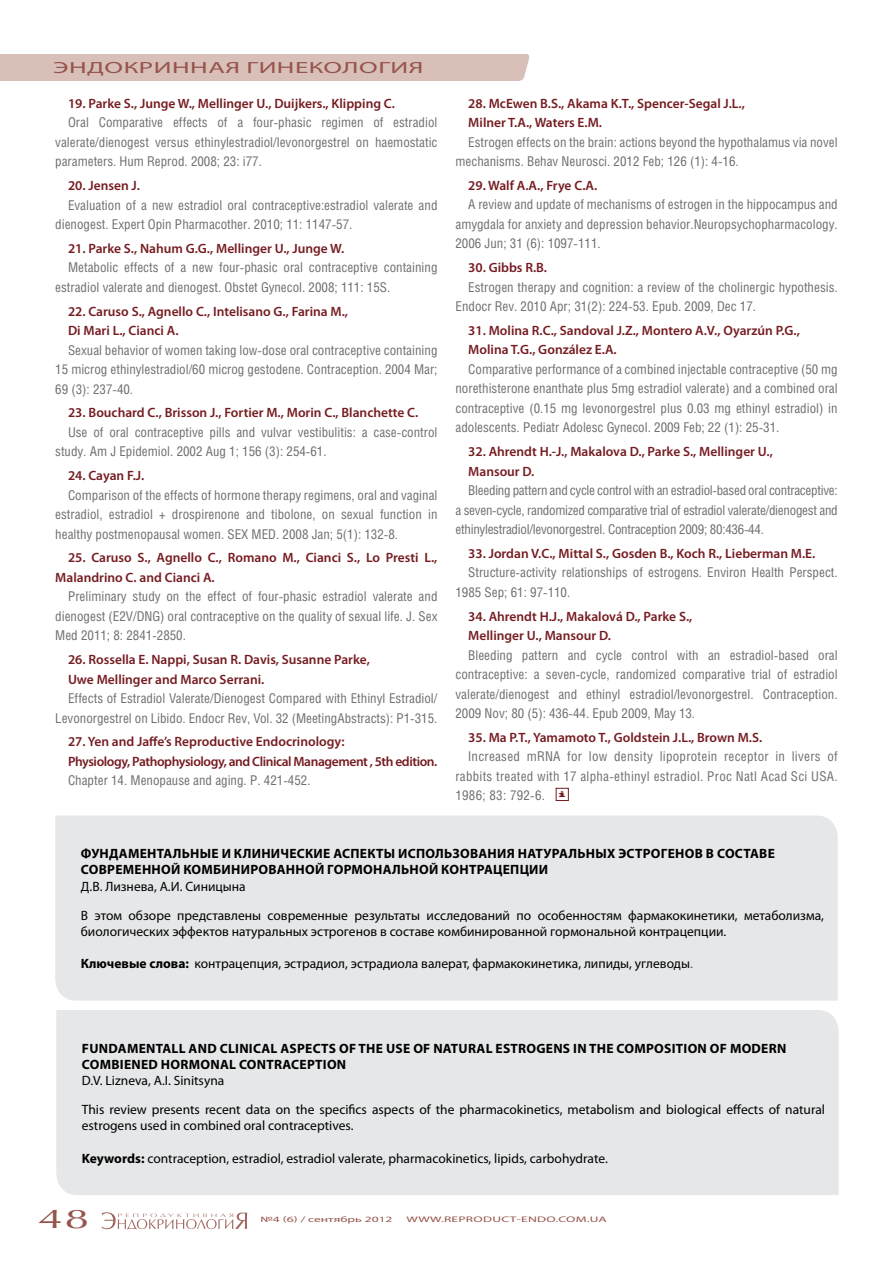
<style>
.page{position:relative;width:893px;height:1263px;background:#fff}
.page>*{position:absolute;margin:0;border:0;box-sizing:border-box;transform-origin:0 0}
.t1{font:27px "AG Opus High Resolution";color:#95544c;scale:1.67 1}
.t2{font:16.2px "Myriad Pro";letter-spacing:.02em;color:#95544c;scale:1.67 1}
.t3{font:13.5px/19.5px "Helios Cond";color:#6d6e71;text-align:justify}
.t4{font:600 13.5px/19.5px "Myriad Pro";color:#751c21}
.t5{font:13.5px/29px "Myriad Pro";color:#000}
.t6{font:700 13.5px/16.2px "Myriad Pro";letter-spacing:.02em;color:#000}
.t7{font:600 13.5px/19.5px "Myriad Pro";letter-spacing:-.03em;color:#751c21}
.t8{font:8.1px "Myriad Pro";letter-spacing:.02em;color:#95544c;scale:1.67 1}
.t9{font:8.1px "Myriad Pro";color:#95544c;scale:1.67 1}
.s1{font-weight:700}
.s2{color:#58595b}
</style>
<div class="page">
<svg style="left:102px;top:1212px;width:145px;height:17px"></svg>
<div style="left:0;top:54px;width:530px;height:27px;background:#d8bfb8"></div>
<div style="left:556px;top:788px;width:13px;height:13px;border:1px solid #751c21"></div>
<div style="left:56px;top:1010px;width:783px;height:185px;background:#e6e7e8"></div>
<div style="left:55px;top:815px;width:783px;height:186px;background:#e6e7e8"></div>
<p class="t2" style="left:53px;top:58px;width:223px">Эндокринная гинекология</p>
<p class="t4" style="left:68px;top:93px;width:328px">19. Parke S., Junge W., Mellinger U., Duijkers., Klipping C.</p>
<p class="t3" style="left:55px;top:113px;width:384px;text-indent:13px">Oral Comparative effects of a four-phasic regimen of estradiol valerate/dienogest versus ethinylestradiol/levonorgestrel on haemostatic parameters. Hum Reprod. 2008; 23: i77.</p>
<p class="t4" style="left:68px;top:176px;width:73px">20. Jensen J.</p>
<p class="t3" style="left:55px;top:195px;width:384px;text-indent:13px">Evaluation of a new estradiol oral contraceptive:estradiol valerate and dienogest. Expert Opin Pharmacother. 2010; 11: 1147-57.</p>
<p class="t4" style="left:68px;top:238px;width:278px">21. Parke S., Nahum G.G., Mellinger U., Junge W.</p>
<p class="t3" style="left:55px;top:258px;width:384px;text-indent:13px">Metabolic effects of a new four-phasic oral contraceptive containing estradiol valerate and dienogest. Obstet Gynecol. 2008; 111: 15S.</p>
<p class="t4" style="left:68px;top:301px;width:282px">22. Caruso S., Agnello C., Intelisano G., Farina M.,<br>Di Mari L., Cianci A.</p>
<p class="t3" style="left:55px;top:340px;width:384px;text-indent:13px">Sexual behavior of women taking low-dose oral contraceptive containing 15 microg ethinylestradiol/60 microg gestodene. Contraception. 2004 Mar; 69 (3): 237-40.</p>
<p class="t4" style="left:68px;top:403px;width:352px">23. Bouchard C., Brisson J., Fortier M., Morin C., Blanchette C.</p>
<p class="t3" style="left:55px;top:422px;width:384px;text-indent:13px">Use of oral contraceptive pills and vulvar vestibulitis: a case-control study. Am J Epidemiol. 2002 Aug 1; 156 (3): 254-61.</p>
<p class="t4" style="left:68px;top:465px;width:78px">24. Cayan F.J.</p>
<p class="t3" style="left:55px;top:485px;width:384px;text-indent:13px">Comparison of the effects of hormone therapy regimens, oral and vaginal estradiol, estradiol + drospirenone and tibolone, on sexual function in healthy postmenopausal women. SEX MED. 2008 Jan; 5(1): 132-8.</p>
<p class="t4" style="left:55px;top:548px;width:384px;text-indent:13px">25. Caruso S., Agnello C., Romano M., Cianci S., Lo Presti L.,<br>Malandrino C. and Cianci A.</p>
<p class="t3" style="left:55px;top:586px;width:384px;text-indent:13px">Preliminary study on the effect of four-phasic estradiol valerate and dienogest (E2V/DNG) oral contraceptive on the quality of sexual life. J. Sex Med 2011; 8: 2841-2850.</p>
<p class="t4" style="left:68px;top:649px;width:303px">26. Rossella E. Nappi, Susan R. Davis, Susanne Parke,<br>Uwe Mellinger and Marco Serrani.</p>
<p class="t3" style="left:55px;top:688px;width:384px;text-align:right">Effects of Estradiol Valerate/Dienogest Compared with Ethinyl Estradiol/<br>Levonorgestrel on Libido. Endocr Rev, Vol. 32 (MeetingAbstracts): P1-315.</p>
<p class="t7" style="left:68px;top:732px;width:371px">27. Yen and Jaffe’s Reproductive Endocrinology:<br>Physiology, Pathophysiology, and Clinical Management , 5th edition.</p>
<p class="t3" style="left:68px;top:770px;width:244px">Chapter 14. Menopause and aging. P. 421-452.</p>
<p class="t4" style="left:468px;top:93px;width:278px">28. McEwen B.S., Akama K.T., Spencer-Segal J.L.,<br>Milner T.A., Waters E.M.</p>
<p class="t3" style="left:455px;top:132px;width:384px;text-indent:13px">Estrogen effects on the brain: actions beyond the hypothalamus via novel mechanisms. Behav Neurosci. 2012 Feb; 126 (1): 4-16.</p>
<p class="t4" style="left:468px;top:175px;width:131px">29. Walf A.A., Frye C.A.</p>
<p class="t3" style="left:455px;top:195px;width:384px;text-indent:13px">A review and update of mechanisms of estrogen in the hippocampus and amygdala for anxiety and depression behavior.Neuropsychopharmacology.<br>2006 Jun; 31 (6): 1097-111.</p>
<p class="t4" style="left:468px;top:258px;width:80px">30. Gibbs R.B.</p>
<p class="t3" style="left:455px;top:277px;width:384px;text-indent:13px">Estrogen therapy and cognition: a review of the cholinergic hypothesis.<br>Endocr Rev. 2010 Apr; 31(2): 224-53. Epub. 2009, Dec 17.</p>
<p class="t4" style="left:468px;top:320px;width:333px">31. Molina R.C., Sandoval J.Z., Montero A.V., Oyarzún P.G.,<br>Molina T.G., González E.A.</p>
<p class="t3" style="left:455px;top:359px;width:384px;text-indent:13px">Comparative performance of a combined injectable contraceptive (50 mg norethisterone enanthate plus 5mg estradiol valerate) and a combined oral contraceptive (0.15 mg levonorgestrel plus 0.03 mg ethinyl estradiol) in adolescents. Pediatr Adolesc Gynecol. 2009 Feb; 22 (1): 25-31.</p>
<p class="t4" style="left:468px;top:442px;width:306px">32. Ahrendt H.-J., Makalova D., Parke S., Mellinger U.,<br>Mansour D.</p>
<p class="t3" style="left:455px;top:480px;width:384px;text-indent:13px">Bleeding pattern and cycle control with an estradiol-based oral contraceptive: a seven-cycle, randomized comparative trial of estradiol valerate/dienogest and ethinylestradiol/levonorgestrel. Contraception 2009; 80:436-44.</p>
<p class="t4" style="left:468px;top:543px;width:348px">33. Jordan V.C., Mittal S., Gosden B., Koch R., Lieberman M.E.</p>
<p class="t3" style="left:455px;top:563px;width:384px;text-indent:13px">Structure-activity relationships of estrogens. Environ Health Perspect.<br>1985 Sep; 61: 97-110.</p>
<p class="t4" style="left:468px;top:606px;width:226px">34. Ahrendt H.J., Makalová D., Parke S.,<br>Mellinger U., Mansour D.</p>
<p class="t3" style="left:455px;top:645px;width:384px;text-indent:13px">Bleeding pattern and cycle control with an estradiol-based oral contraceptive: a seven-cycle, randomized comparative trial of estradiol valerate/dienogest and ethinyl estradiol/levonorgestrel. Contraception.<br>2009 Nov; 80 (5): 436-44. Epub 2009, May 13.</p>
<p class="t4" style="left:468px;top:727px;width:296px">35. Ma P.T., Yamamoto T., Goldstein J.L., Brown M.S.</p>
<p class="t3" style="left:455px;top:747px;width:384px;text-indent:13px">Increased mRNA for low density lipoprotein receptor in livers of rabbits treated with 17 alpha-ethinyl estradiol. Proc Natl Acad Sci USA.<br>1986; 83: 792-6. <sup>i</sup></p>
<p class="t6" style="left:81px;top:845px;width:695px">ФУНДАМЕНТАЛЬНЫЕ И КЛИНИЧЕСКИЕ АСПЕКТЫ ИСПОЛЬЗОВАНИЯ НАТУРАЛЬНЫХ ЭСТРОГЕНОВ В СОСТАВЕ<br>СОВРЕМЕННОЙ КОМБИНИРОВАННОЙ ГОРМОНАЛЬНОЙ КОНТРАЦЕПЦИИ</p>
<p class="t5" style="left:81px;top:871px;width:745px">Д.В. Лизнева, А.И. Синицына<br>В этом обзоре представлены современные результаты исследований по особенностям фармакокинетики, метаболизма,</p>
<p class="t5" style="left:81px;top:916px;width:647px">биологических эффектов натуральных эстрогенов в составе комбинированной гормональной контрацепции.</p>
<p class="t5" style="left:81px;top:949px;width:614px"><span class="s1">КЛЮЧЕВЫЕ СЛОВА:</span> контрацепция, эстрадиол, эстрадиола валерат, фармакокинетика, липиды, углеводы<span class="s2">.</span></p>
<p class="t6" style="left:82px;top:1039px;width:706px">FUNDAMENTALL AND CLINICAL ASPECTS OF THE USE OF NATURAL ESTROGENS IN THE COMPOSITION OF MODERN<br>COMBIENED HORMONAL CONTRACEPTION</p>
<p class="t5" style="left:82px;top:1066px;width:745px">D.V. Lizneva, A.I. Sinitsyna<br>This review presents recent data on the specifics aspects of the pharmacokinetics, metabolism and biological effects of natural</p>
<p class="t5" style="left:82px;top:1111px;width:273px">estrogens used in combined oral contraceptives.</p>
<p class="t5" style="left:82px;top:1143px;width:527px"><span class="s1">KEYWORDS:</span> contraception, estradiol, estradiol valerate, pharmacokinetics, lipids, carbohydrate.</p>
<h1 class="t1" style="left:38px;top:1203px;width:32px">48</h1>
<p class="t9" style="left:261px;top:1214px;width:81px">№4 (6) / сентябрь 2012</p>
<p class="t8" style="left:406px;top:1214px;width:121px">www.reproduct-endo.com.ua</p>
</div>
